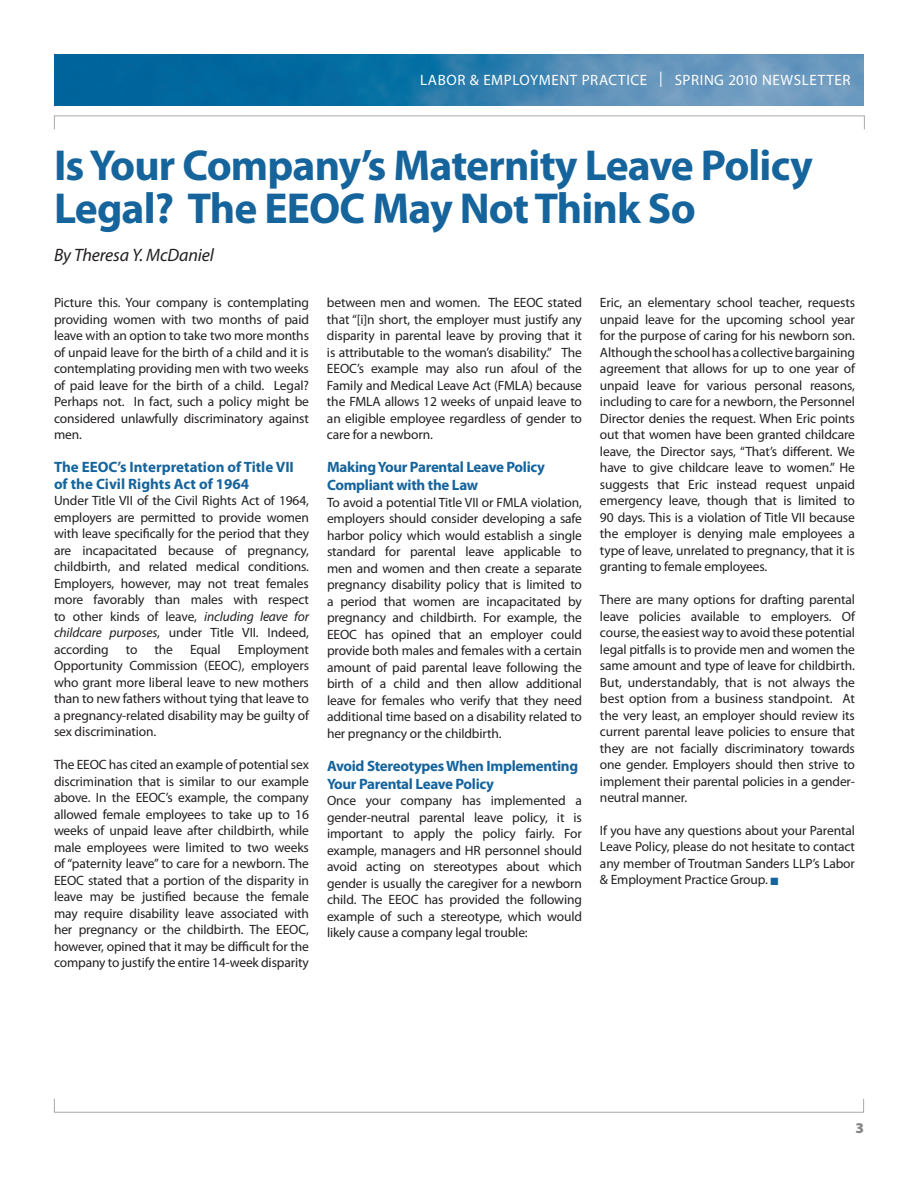
<style>
.page{position:relative;width:918px;height:1188px;background:#fff}
.page>*{position:absolute;margin:0;border:0;box-sizing:border-box;transform-origin:0 0}
.t1{font:700 43.5px/43.5px "Myriad Pro";letter-spacing:-.02em;color:#16649c}
.t2{font:italic 18px "Myriad Pro";letter-spacing:-.01em;color:#231f20}
.t3{font:700 15px/18px "Myriad Pro";letter-spacing:-.02em;color:#16649c}
.t4{font:700 15px/16.5px "Myriad Pro";color:#16649c}
.t5{font:15px "Myriad Pro";letter-spacing:.04em;color:#fff}
.t6{font:900 15px "Myriad Pro";color:#898686}
.t7{font:13.5px/16.5px "Myriad Pro";letter-spacing:-.01em;color:#231f20;text-align:justify}
.s1{font-style:italic}
.s2{color:#16649c}
</style>
<div class="page">
<div style="left:54px;top:116px;width:811px;height:14px;border:1px solid #a8a9ad"></div>
<img style="left:54px;top:54px;width:810px;height:51px">
<div style="left:54px;top:1098px;width:810px;height:15px;border:1px solid #a8a9ad"></div>
<p class="t5" style="left:420px;top:70px;width:432px">LABOR &amp; EMPLOYMENT PRACTICE | SPRING 2010 NEWSLETTER</p>
<h1 class="t1" style="left:54px;top:142px;width:760px">Is Your Company’s Maternity Leave Policy<br>Legal? The EEOC May Not Think So</h1>
<h2 class="t2" style="left:54px;top:243px;width:161px">By Theresa Y. McDaniel</h2>
<p class="t7" style="left:54px;top:294px;width:257px">Picture this. Your company is contemplating providing women with two months of paid leave with an option to take two more months of unpaid leave for the birth of a child and it is contemplating providing men with two weeks of paid leave for the birth of a child. Legal?<br>Perhaps not. In fact, such a policy might be considered unlawfully discriminatory against men.</p>
<p class="t4" style="left:54px;top:458px;width:241px">The EEOC’s Interpretation of Title VII of the Civil Rights Act of 1964</p>
<p class="t7" style="left:54px;top:492px;width:257px">Under Title VII of the Civil Rights Act of 1964, employers are permitted to provide women with leave specifically for the period that they are incapacitated because of pregnancy, childbirth, and related medical conditions.<br>Employers, however, may not treat females more favorably than males with respect to other kinds of leave, <span class="s1">including leave for childcare purposes</span>, under Title VII. Indeed, according</p>
<p class="t7" style="left:54px;top:641px;width:257px;text-indent:184px">Employment Opportunity Commission (EEOC), employers who grant more liberal leave to new mothers than to new fathers without tying that leave to a pregnancy-related disability may be guilty of sex discrimination.</p>
<p class="t7" style="left:54px;top:756px;width:257px">The EEOC has cited an example of potential sex discrimination that is similar to our example above. In the EEOC’s example, the company allowed female employees to take up to 16 weeks of unpaid leave after childbirth, while male employees were limited to two weeks of “paternity leave” to care for a newborn. The EEOC stated that a portion of the disparity in leave may be justified because the female may require disability leave associated with her pregnancy or the childbirth. The EEOC, however, opined that it may be difficult for the company to justify the entire 14-week disparity</p>
<p class="t7" style="left:126px;top:641px;width:13px">to</p>
<p class="t7" style="left:155px;top:641px;width:20px">the</p>
<p class="t7" style="left:190px;top:641px;width:32px">Equal</p>
<p class="t7" style="left:327px;top:294px;width:257px">between men and women. The EEOC stated that “[i]n short, the employer must justify any disparity in parental leave by proving that it is attributable to the woman’s disability.” The EEOC’s example may also run afoul of the Family and Medical Leave Act (FMLA) because the FMLA allows 12 weeks of unpaid leave to an eligible employee regardless of gender to care for a newborn.</p>
<p class="t3" style="left:327px;top:458px;width:220px">Making Your Parental Leave Policy<br>Compliant with the Law</p>
<p class="t7" style="left:327px;top:494px;width:257px">To avoid a potential Title VII or FMLA violation, employers should consider developing a safe harbor policy which would establish a single standard for parental leave applicable to men and women and then create a separate pregnancy disability policy that is limited to a period that women are incapacitated by pregnancy and childbirth. For example, the EEOC has opined that an employer could provide both males and females with a certain amount of paid parental leave following the birth of a child and then allow additional leave for females who verify that they need additional time based on a disability related to her pregnancy or the childbirth.</p>
<p class="t3" style="left:327px;top:756px;width:253px">Avoid Stereotypes When Implementing<br>Your Parental Leave Policy</p>
<p class="t7" style="left:327px;top:792px;width:257px">Once your company has implemented a gender-neutral parental leave policy, it is important to apply the policy fairly. For example, managers and HR personnel should avoid acting on stereotypes about which gender is usually the caregiver for a newborn child. The EEOC has provided the following example of such a stereotype, which would likely cause a company legal trouble:</p>
<p class="t7" style="left:600px;top:294px;width:257px">Eric, an elementary school teacher, requests unpaid leave for the upcoming school year for the purpose of caring for his newborn son.<br>Although the school has a collective bargaining agreement that allows for up to one year of unpaid leave for various personal reasons, including to care for a newborn, the Personnel Director denies the request. When Eric points out that women have been granted childcare leave, the Director says, “That’s different. We have to give childcare leave to women.” He suggests that Eric instead request unpaid emergency leave, though that is limited to 90 days. This is a violation of Title VII because the employer is denying male employees a type of leave, unrelated to pregnancy, that it is granting to female employees.</p>
<p class="t7" style="left:600px;top:591px;width:257px">There are many options for drafting parental leave policies available to employers. Of course, the easiest way to avoid these potential legal pitfalls is to provide men and women the same amount and type of leave for childbirth.<br>But, understandably, that is not always the best option from a business standpoint. At the very least, an employer should review its current parental leave policies to ensure that they are not facially discriminatory towards one gender. Employers should then strive to implement their parental policies in a gender&shy;neutral manner.</p>
<p class="t7" style="left:600px;top:822px;width:257px">If you have any questions about your Parental Leave Policy, please do not hesitate to contact any member of Troutman Sanders LLP’s Labor &amp; Employment Practice Group. <span class="s2">■</span></p>
<p class="t6" style="left:855px;top:1118px;width:10px">3</p>
</div>
